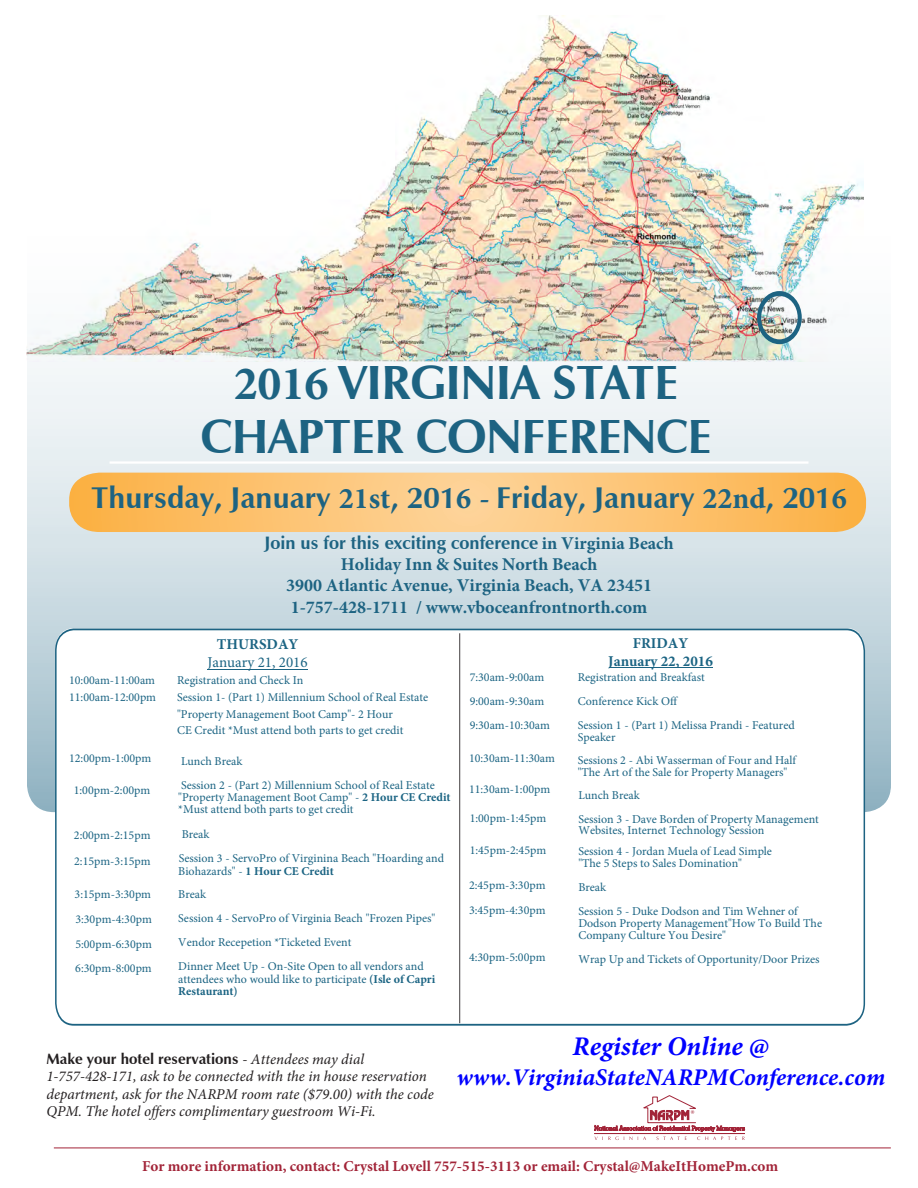
<style>
.page{position:relative;width:918px;height:1188px;background:#fff}
.page>*{position:absolute;margin:0;border:0;box-sizing:border-box;transform-origin:0 0}
.t1{font:700 48px/53.4px "Zapf Humanist 601 BT";letter-spacing:-.01em;color:#1d6382;text-align:center}
.t2{font:700 30px "Zapf Humanist 601 BT";color:#1d6382}
.t3{font:italic 700 27px "Minion Pro";color:#00f}
.t4{font:italic 700 24px "Minion Pro";color:#00f}
.t5{font:700 18px/21.1px "Minion Pro";color:#1d6382;text-align:center}
.t6{font:700 15.15px "Minion Pro";color:#a22438}
.t7{font:italic 15px/17.4px "Minion Pro";color:#231f20}
.t8{font:700 15px "Zapf Humanist 601 BT";color:#231f20}
.t9{font:700 15px/18px "Minion Pro";color:#1b6483;text-align:center}
.t10{font:15px "Minion Pro";color:#1b6483}
.t11{font:12px/24px "Minion Pro";color:#1b6483}
.s1{font-family:"Minion Pro"}
.s2{font-family:"Zapf Humanist 601 BT"}
.s3{font-weight:700}
.s4{font-family:"Minion Pro";font-weight:400;font-style:italic}
</style>
<div class="page">
<img style="left:26px;top:16px;width:686px;height:339px">
<img style="left:27px;top:158px;width:864px;height:654px">
<svg style="left:69px;top:473px;width:797px;height:59px;background:#fcc271"></svg>
<hr style="left:110px;top:461px;width:699px;height:3px;background:#fff">
<svg style="left:54px;top:628px;width:812px;height:398px"></svg>
<hr style="left:459px;top:633px;width:1px;height:390px;background:#231f20">
<svg style="left:594px;top:1095px;width:151px;height:45px"></svg>
<hr style="left:594px;top:1133px;width:151px;height:1px;background:#a22438">
<div style="left:757px;top:291px;width:45px;height:53px;border:4px solid #1d6382;border-radius:50%"></div>
<hr style="left:54px;top:1148px;width:837px;height:1px;background:#a22438">
<hr style="left:208px;top:669px;width:100px;height:1px;background:#1b6483">
<hr style="left:609px;top:667px;width:104px;height:1px;background:#1b6483">
<p class="t1" style="left:200px;top:356px;width:513px"><span class="s1">2016</span> VIRGINIA STATE<br>CHAPTER CONFERENCE</p>
<p class="t2" style="left:91px;top:479px;width:757px">Thursday, January <span class="s1">21st</span>, 201<span class="s1">6 -</span> Friday, January <span class="s1">22nd</span>, 201<span class="s1">6</span></p>
<p class="t5" style="left:264px;top:533px;width:411px"><span class="s2">Join us for this exciting conference</span> in Virginia Beach Holiday Inn &amp; Suites North Beach<br>3900 Atlantic Avenue, Virginia Beach, VA 23451<br>1-757-428-1711 / www.vboceanfrontnorth.com</p>
<p class="t9" style="left:217px;top:635px;width:83px">THURSDAY</p>
<p class="t10" style="left:208px;top:652px;width:102px">January 21, 2016</p>
<p class="t11" style="left:69px;top:668px;width:88px">10:00am-11:00am</p>
<p class="t11" style="left:177px;top:668px;width:128px">Registration and Check In</p>
<p class="t11" style="left:69px;top:685px;width:89px">11:00am-12:00pm</p>
<p class="t11" style="left:177px;top:689px;width:253px;line-height:16.8px">Session 1- (Part 1) Millennium School of Real Estate "Property Management Boot Camp"- 2 Hour<br>CE Credit *Must attend both parts to get credit</p>
<p class="t11" style="left:69px;top:747px;width:84px">12:00pm-1:00pm</p>
<p class="t11" style="left:74px;top:779px;width:78px">1:00pm-2:00pm</p>
<p class="t11" style="left:74px;top:823px;width:78px">2:00pm-2:15pm</p>
<p class="t11" style="left:74px;top:849px;width:78px">2:15pm-3:15pm</p>
<p class="t11" style="left:75px;top:882px;width:79px;line-height:24.8px;text-align:justify">3:15pm-3:30pm 3:30pm-4:30pm 5:00pm-6:30pm 6:30pm-8:00pm</p>
<p class="t11" style="left:181px;top:749px;width:255px">Lunch Break<br>Session 2 - (Part 2) Millennium School of Real Estate</p>
<p class="t11" style="left:178px;top:791px;width:274px;line-height:11.9px">"Property Management Boot Camp" - <span class="s3">2 Hour CE Credit </span>*Must attend both parts to get credit</p>
<p class="t11" style="left:179px;top:822px;width:267px;line-height:24.5px">Break<br>Session 3 - ServoPro of Virginina Beach "Hoarding and</p>
<p class="t11" style="left:178px;top:859px;width:259px">Biohazards" - <span class="s3">1 Hour CE Credit<br></span>Break<br>Session 4 - ServoPro of Virginia Beach "Frozen Pipes" Vendor Recepetion *Ticketed Event<br>Dinner Meet Up - On-Site Open to all vendors and</p>
<p class="t11" style="left:178px;top:973px;width:259px;line-height:12px">attendees who would like to participate <span class="s3">(Isle of Capri<br>Restaurant)</span></p>
<p class="t11" style="left:470px;top:666px;width:82px">7:30am-9:00am<br>9:00am-9:30am<br>9:30am-10:30am</p>
<p class="t11" style="left:469px;top:746px;width:88px">10:30am-11:30am</p>
<p class="t11" style="left:469px;top:778px;width:83px">11:30am-1:00pm</p>
<p class="t11" style="left:470px;top:806px;width:78px">1:00pm-1:45pm</p>
<p class="t11" style="left:470px;top:838px;width:78px">1:45pm-2:45pm</p>
<p class="t11" style="left:469px;top:874px;width:78px">2:45pm-3:30pm<br>3:45pm-4:30pm</p>
<p class="t11" style="left:469px;top:945px;width:78px">4:30pm-5:00pm</p>
<p class="t9" style="left:608px;top:634px;width:106px">FRIDAY<br>January 22, 2016</p>
<p class="t11" style="left:578px;top:665px;width:219px">Registration and Breakfast<br>Conference Kick Off<br>Session 1 - (Part 1) Melissa Prandi - Featured</p>
<p class="t11" style="left:578px;top:726px;width:220px;line-height:22.8px">Speaker<br>Sessions 2 - Abi Wasserman of Four and Half</p>
<p class="t11" style="left:578px;top:761px;width:211px;line-height:22.8px">"The Art of the Sale for Property Managers"<br>Lunch Break</p>
<p class="t11" style="left:578px;top:813px;width:242px;line-height:12px">Session 3 - Dave Borden of Property Management<br>Websites, Internet Technology Session</p>
<p class="t11" style="left:578px;top:846px;width:195px;line-height:12px">Session 4 - Jordan Muela of Lead Simple "The 5 Steps to Sales Domination"</p>
<p class="t11" style="left:578px;top:876px;width:221px">Break<br>Session 5 - Duke Dodson and Tim Wehner of</p>
<p class="t11" style="left:578px;top:918px;width:245px;line-height:12px">Dodson Property Management"How To Build The<br>Company Culture You Desire"</p>
<p class="t11" style="left:578px;top:948px;width:243px">Wrap Up and Tickets of Opportunity/Door Prizes</p>
<p class="t8" style="left:46px;top:1050px;width:319px">Make your hotel reservations <span class="s4">- Attendees may dial</span></p>
<p class="t7" style="left:46px;top:1068px;width:389px">1-757-428-171, ask to be connected with the in house reservation department, ask for the NARPM room rate ($79.00) with the code<br>QPM. The hotel offers complimentary guestroom Wi-Fi.</p>
<h3 class="t3" style="left:573px;top:1027px;width:198px">Register Online @</h3>
<h3 class="t4" style="left:457px;top:1060px;width:430px">www.VirginiaStateNARPMConference.com</h3>
<p class="t6" style="left:142px;top:1156px;width:638px">For more information, contact: Crystal Lovell 757-515-3113 or email: Crystal@MakeItHomePm.com</p>
</div>
